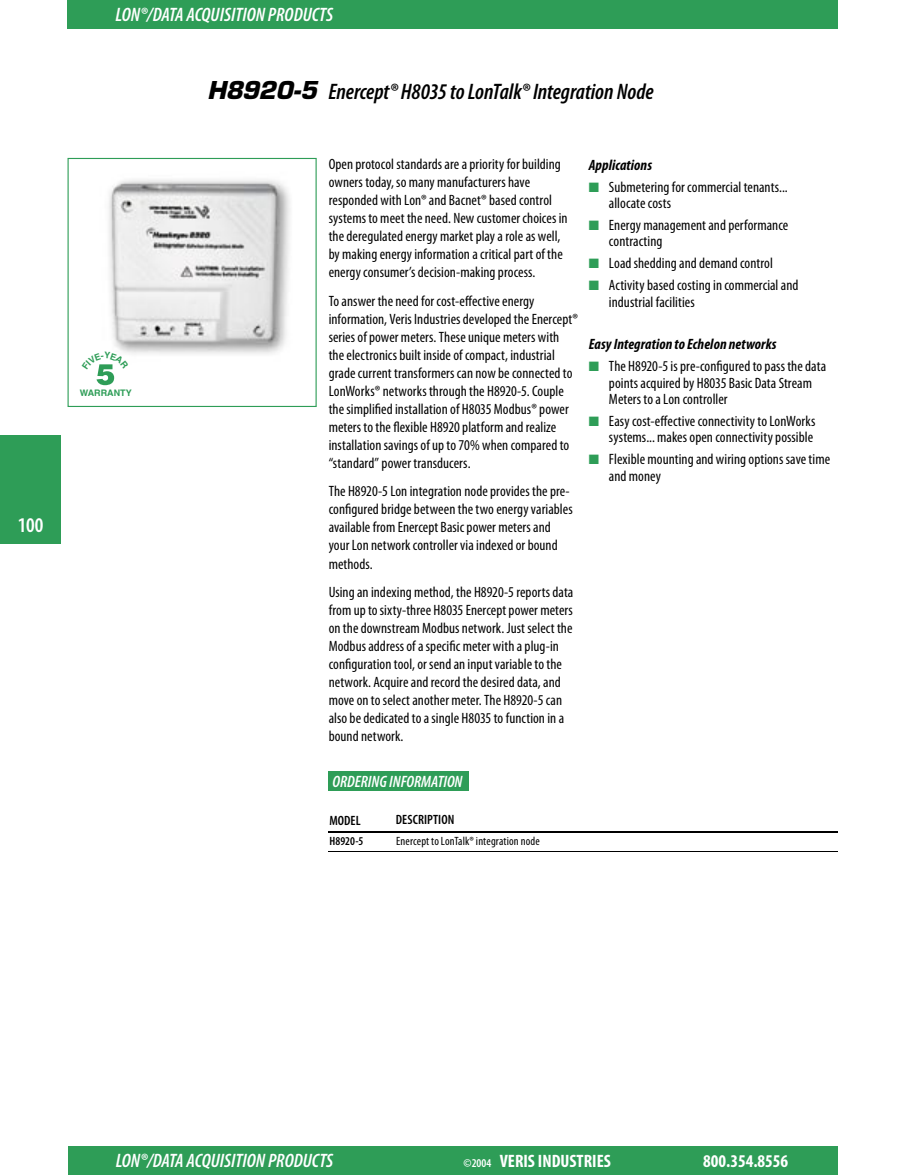
<style>
.page{position:relative;width:905px;height:1175px;background:#fff}
.page>*{position:absolute;margin:0;border:0;box-sizing:border-box;transform-origin:0 0}
.t1{font:italic 600 condensed 22.5px "Myriad Pro";letter-spacing:-.005em;color:#000}
.t2{font:600 condensed 21px "Myriad Pro";color:#fff}
.t3{font:italic 600 condensed 19.5px "Myriad Pro";color:#fff}
.t4{font:700 condensed 18px "Myriad Pro";color:#fff}
.t5{font:italic 600 condensed 16.5px "Myriad Pro";color:#fff}
.t6{font:condensed 15px/18px "Myriad Pro";letter-spacing:.005em;color:#000}
.t7{font:italic 700 condensed 15px "Myriad Pro";letter-spacing:.005em;color:#000}
.t8{font:600 condensed 13.5px "Myriad Pro";letter-spacing:.005em;color:#000}
.t9{font:condensed 12px "Myriad Pro";letter-spacing:.01em;color:#000}
.t10{font:600 condensed 12px "Myriad Pro";letter-spacing:.005em;color:#000}
.t11{font:700 9px "Helvetica";color:#2e9d57}
.s1{font-family:"Eurostile";font-weight:700;font-stretch:normal;font-size:24px}
.s2{color:#2e9d57}
.s3{font-weight:600;font-size:12px}
</style>
<div class="page">
<div style="left:0;top:435px;width:61px;height:108px;background:#2e9d57"></div>
<div style="left:68px;top:1146px;width:769px;height:28px;background:#2e9d57"></div>
<div style="left:68px;top:0;width:769px;height:29px;background:#2e9d57"></div>
<svg style="left:68px;top:158px;width:248px;height:249px"></svg>
<hr style="left:328px;top:831px;width:509px;height:2px;background:#000">
<hr style="left:328px;top:850px;width:510px;height:1px;background:#000">
<img style="left:77px;top:161px;width:238px;height:220px">
<div style="left:328px;top:771px;width:140px;height:20px;background:#2e9d57"></div>
<svg style="left:82px;top:352px;width:47px;height:33px"></svg>
<h2 class="t2" style="left:18px;top:513px;width:27px">100</h2>
<h3 class="t3" style="left:116px;top:4px;width:219px">LON®/DATA ACQUISITION PRODUCTS</h3>
<p class="t11" style="left:80px;top:387px;width:53px">WARRANTY</p>
<h1 class="t1" style="left:207px;top:80px;width:448px"><span class="s1">H8920-5</span> Enercept® H8035 to LonTalk® Integration Node</h1>
<p class="t6" style="left:329px;top:155px;width:240px">Open protocol standards are a priority for building owners today, so many man u fac tur ers have responded with Lon® and Bacnet® based control systems to meet the need. New customer choices in the deregulated energy market play a role as well, by making energy information a critical part of the energy consumer’s decision-making process.</p>
<p class="t6" style="left:329px;top:292px;width:251px">To answer the need for cost-effective energy information, Veris Industries developed the Enercept® series of power meters. These unique meters with the electronics built inside of compact, industrial grade current transformers can now be connected to LonWorks® networks through the H8920-5. Couple the simplified installation of H8035 Modbus® power meters to the flexible H8920 platform and realize installation savings of up to 70% when compared to “standard” power transducers.</p>
<p class="t6" style="left:329px;top:483px;width:245px">The H8920-5 Lon integration node provides the pre&shy;configured bridge between the two energy variables available from Enercept Basic power meters and your Lon network controller via indexed or bound methods.</p>
<p class="t6" style="left:329px;top:583px;width:246px">Using an indexing method, the H8920-5 reports data from up to sixty-three H8035 Enercept power meters on the downstream Modbus network. Just select the Modbus address of a specific meter with a plug-in configuration tool, or send an input variable to the network. Acquire and record the desired data, and move on to select another meter. The H8920-5 can also be dedicated to a single H8035 to function in a bound network.</p>
<p class="t7" style="left:588px;top:157px;width:65px">Applications</p>
<p class="t6" style="left:609px;top:179px;width:180px;line-height:16.5px;text-indent:-20px"><span class="s2">■</span> Submetering for commercial tenants... allocate costs</p>
<p class="t6" style="left:609px;top:217px;width:181px;line-height:16.5px;text-indent:-20px"><span class="s2">■</span> Energy management and performance contracting</p>
<p class="t6" style="left:588px;top:255px;width:186px"><span class="s2">■</span> Load shedding and demand control</p>
<p class="t6" style="left:609px;top:277px;width:191px;line-height:16.5px;text-indent:-20px"><span class="s2">■</span> Activity based costing in commercial and industrial facilities</p>
<p class="t7" style="left:588px;top:336px;width:189px">Easy Integration to Echelon networks</p>
<p class="t6" style="left:609px;top:358px;width:219px;line-height:16.5px;text-indent:-20px"><span class="s2">■</span> The H8920-5 is pre-configured to pass the data points acquired by H8035 Basic Data Stream<br>Meters to a Lon controller</p>
<p class="t6" style="left:588px;top:413px;width:228px;line-height:16.5px;text-align:right"><span class="s2">■</span> Easy cost-effective connectivity to LonWorks systems... makes open connectivity possible</p>
<p class="t6" style="left:609px;top:451px;width:223px;line-height:16.5px;text-indent:-20px"><span class="s2">■</span> Flexible mounting and wiring options save time and money</p>
<p class="t5" style="left:332px;top:772px;width:131px">ORDERING INFORMATION</p>
<p class="t8" style="left:329px;top:812px;width:33px">MODEL</p>
<p class="t10" style="left:329px;top:835px;width:36px">H8920-5</p>
<p class="t8" style="left:396px;top:812px;width:60px">DESCRIPTION</p>
<p class="t9" style="left:396px;top:835px;width:145px">Enercept to LonTalk® in te gra tion node</p>
<h3 class="t3" style="left:116px;top:1150px;width:219px">LON®/DATA ACQUISITION PRODUCTS</h3>
<p class="t4" style="left:463px;top:1151px;width:149px"><span class="s3">©2004</span> VERIS INDUSTRIES</p>
<p class="t4" style="left:703px;top:1151px;width:87px">800.354.8556</p>
</div>
